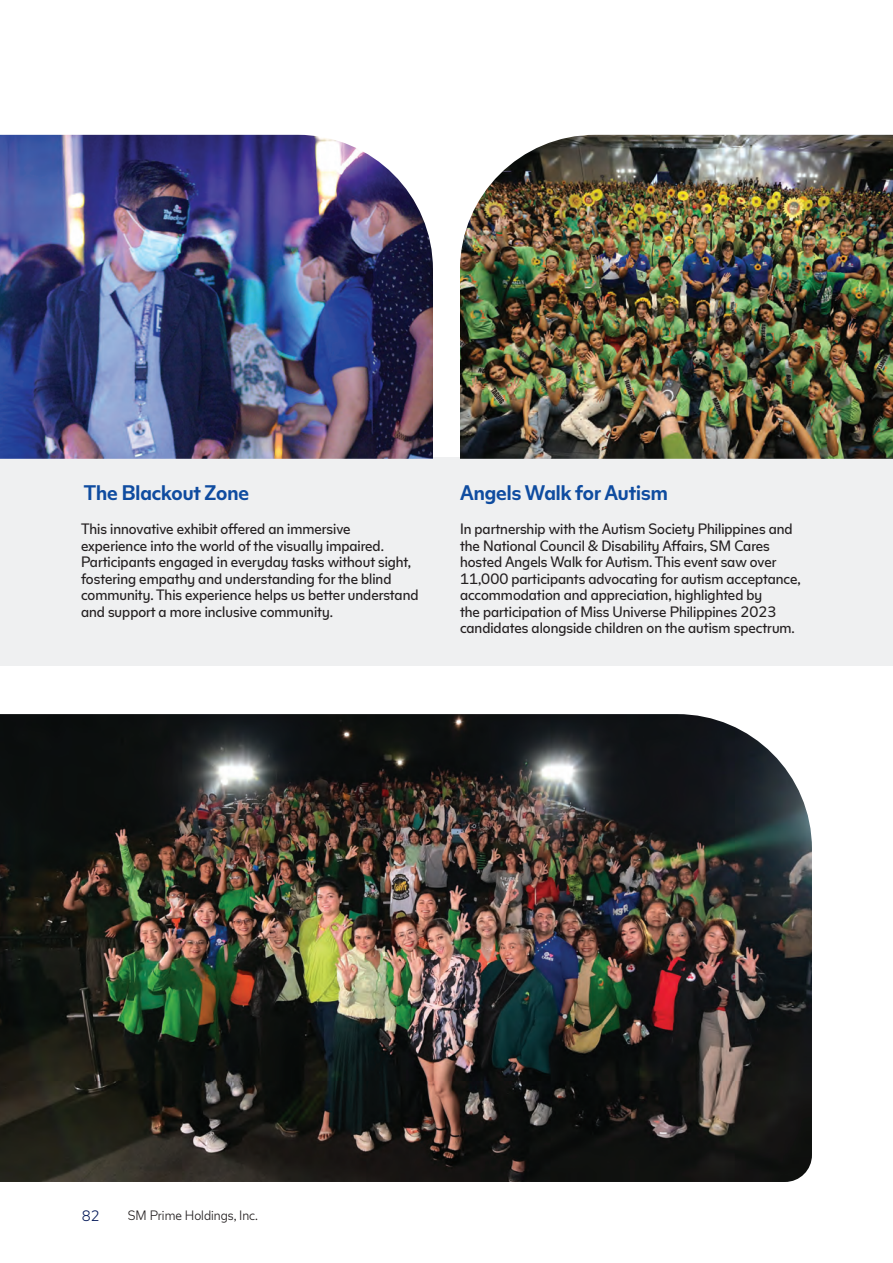
<style>
.page{position:relative;width:893px;height:1263px;background:#fff}
.page>*{position:absolute;margin:0;border:0;box-sizing:border-box;transform-origin:0 0}
.t1{font:500 21px "Henry Sans";color:#0f4ca0}
.t2{font:15px/16.5px "Henry Sans";color:#231f20}
.t3{font:300 15px "Henry Sans";color:#011657}
.t4{font:300 13.5px "Henry Sans";color:#231f20}
</style>
<div class="page">
<div style="left:0;top:458px;width:893px;height:208px;background:#eff0f1"></div>
<img style="left:0;top:714px;width:812px;height:468px">
<img style="left:0;top:135px;width:433px;height:324px">
<img style="left:460px;top:135px;width:433px;height:324px">
<h1 class="t1" style="left:84px;top:480px;width:167px">The Blackout Zone</h1>
<p class="t2" style="left:81px;top:520px;width:339px">This innovative exhibit offered an immersive experience into the world of the visually impaired.<br>Participants engaged in everyday tasks without sight, fostering empathy and understanding for the blind community. This experience helps us better understand and support a more inclusive community.</p>
<h1 class="t1" style="left:460px;top:480px;width:209px">Angels Walk for Autism</h1>
<p class="t2" style="left:460px;top:520px;width:342px">In partnership with the Autism Society Philippines and the National Council &amp; Disability Affairs, SM Cares hosted Angels Walk for Autism. This event saw over 11,000 participants advocating for autism acceptance, accommodation and appreciation, highlighted by<br>the participation of Miss Universe Philippines 2023 candidates alongside children on the autism spectrum.</p>
<p class="t3" style="left:82px;top:1207px;width:19px">82</p>
<p class="t4" style="left:128px;top:1207px;width:132px">SM Prime Holdings, Inc.</p>
</div>
